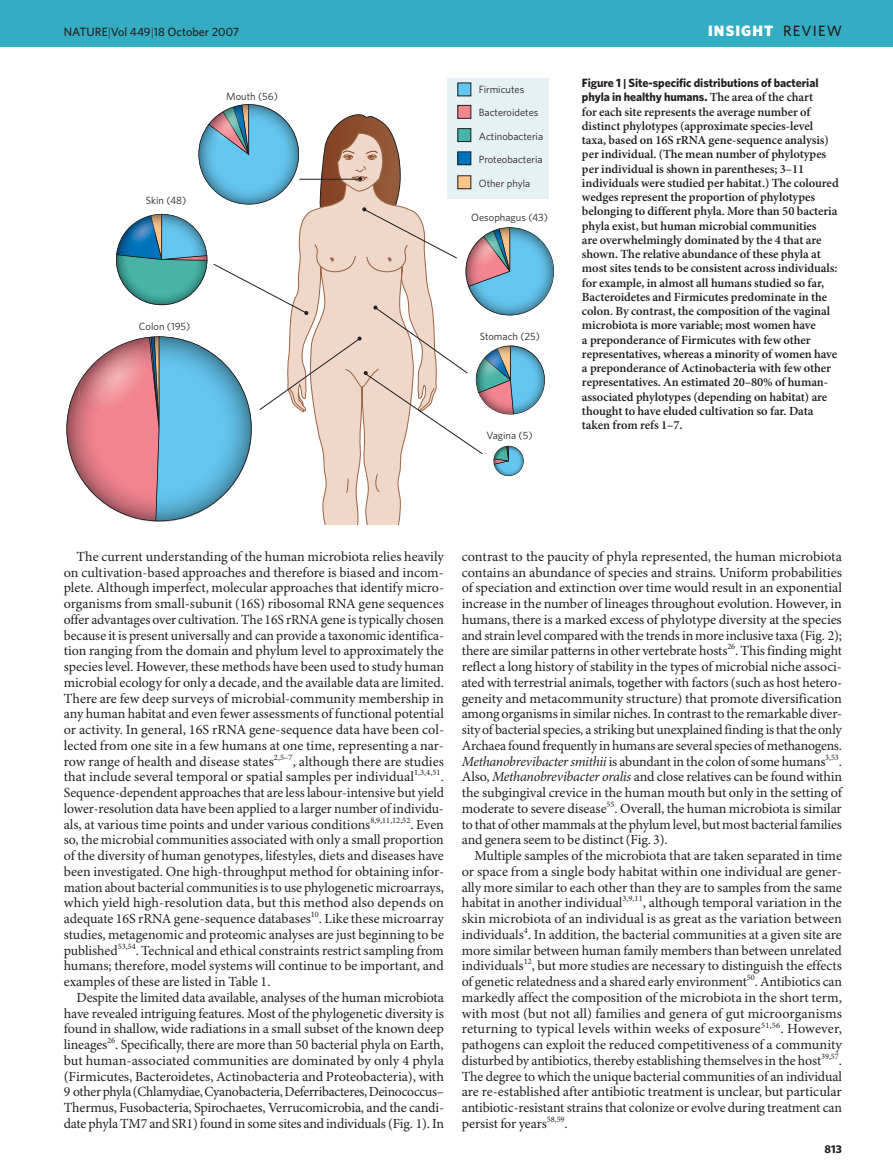
<style>
.page{position:relative;width:893px;height:1174px;background:#fff}
.page>*{position:absolute;margin:0;border:0;box-sizing:border-box;transform-origin:0 0}
.t1{font:900 15px "Whitney";letter-spacing:.075em;color:#fff}
.t2{font:13.95px/15.8px "Minion Pro";letter-spacing:-.01em;color:#231f20;text-align:justify}
.t3{font:600 12.45px/14.2px "Minion Pro";letter-spacing:-.005em;color:#231f20}
.t4{font:700 12px/14.2px "Whitney";letter-spacing:-.005em;color:#231f20}
.t5{font:500 12px "Whitney";color:#231f20}
.t6{font:700 11.25px "Whitney";color:#231f20}
.t7{font:10.5px/23px "Whitney";color:#231f20}
.s1{font-weight:300}
.s2{font-weight:500;color:#231f20}
.s3{font-size:11.25px}
.s4{font-family:"Minion Pro";font-weight:600;font-size:12.45px}
.s5{font-style:italic}
</style>
<div class="page">
<div style="left:448px;top:79px;width:101px;height:120px;background:#e5f2f5"></div>
<div style="left:458px;top:83px;width:13px;height:13px;background:#64c6f0"></div>
<svg style="left:66px;top:103px;width:488px;height:419px"></svg>
<hr style="left:299px;top:179px;width:62px;height:1px;background:#231f20">
<div style="left:0;top:0;width:893px;height:47px;background:#34acc2"></div>
<p class="t5" style="left:64px;top:27px;width:177px">NATURE<span class="s1">|</span>Vol 449<span class="s1">|</span>18 October 2007</p>
<p class="t1" style="left:708px;top:25px;width:135px">INSIGHT <span class="s2">REVIEW</span></p>
<p class="t7" style="left:146px;top:190px;width:42px">Skin (48)</p>
<p class="t7" style="left:226px;top:85px;width:53px">Mouth (56)</p>
<p class="t7" style="left:139px;top:316px;width:53px">Colon (195)</p>
<p class="t7" style="left:479px;top:79px;width:61px">Firmicutes<br>Bacteroidetes</p>
<p class="t7" style="left:479px;top:125px;width:66px">Actinobacteria<br>Proteobacteria</p>
<p class="t7" style="left:479px;top:172px;width:53px">Other phyla</p>
<p class="t7" style="left:471px;top:207px;width:78px">Oesophagus (43)</p>
<p class="t7" style="left:480px;top:325px;width:62px">Stomach (25)</p>
<p class="t7" style="left:486px;top:425px;width:48px">Vagina (5)</p>
<p class="t4" style="left:582px;top:77px;width:238px">Figure 1 <span class="s3">|</span> Site-specific distributions of bacterial phyla in healthy humans. <span class="s4">The area of the chart</span></p>
<p class="t3" style="left:582px;top:105px;width:258px">for each site represents the average number of distinct phylotypes (approximate species-level taxa, based on 16S rRNA gene-sequence analysis) per individual. (The mean number of phylotypes per individual is shown in parentheses; 3–11 individuals were studied per habitat.) The coloured wedges represent the proportion of phylotypes belonging to different phyla. More than 50 bacteria phyla exist, but human microbial communities<br>are overwhelmingly dominated by the 4 that are shown. The relative abundance of these phyla at most sites tends to be consistent across individuals: for example, in almost all humans studied so far, Bacteroidetes and Firmicutes predominate in the colon. By contrast, the composition of the vaginal microbiota is more variable; most women have<br>a preponderance of Firmicutes with few other representatives, whereas a minority of women have a preponderance of Actinobacteria with few other representatives. An estimated 20–80% of human&shy;associated phylotypes (depending on habitat) are thought to have eluded cultivation so far. Data taken from refs 1–7.</p>
<p class="t2" style="left:64px;top:549px;width:382px;text-indent:13px">The current understanding of the human microbiota relies heavily on cultivation-based approaches and therefore is biased and incom&shy;plete. Although imperfect, molecular approaches that identify micro&shy;organisms from small-subunit (16S) ribosomal RNA gene sequences offer advantages over cultivation. The 16S rRNA gene is typically chosen because it is present universally and can provide a taxonomic identifica&shy;tion ranging from the domain and phylum level to approximately the species level. However, these methods have been used to study human microbial ecology for only a decade, and the available data are limited.<br>There are few deep surveys of microbial-community membership in any human habitat and even fewer assessments of functional potential or activity. In general, 16S rRNA gene-sequence data have been col&shy;lected from one site in a few humans at one time, representing a nar&shy;row range of health and disease states<sup>2,5–7</sup>, although there are studies that include several temporal or spatial samples per individual<sup>1,3,4,51</sup>.<br>Sequence-dependent approaches that are less labour-intensive but yield lower-resolution data have been applied to a larger number of individu&shy;als, at various time points and under various conditions<sup>8,9,11,12,52</sup>. Even so, the microbial communities associated with only a small proportion of the diversity of human genotypes, lifestyles, diets and diseases have been investigated. One high-throughput method for obtaining infor&shy;mation about bacterial communities is to use phylogenetic microarrays, which yield high-resolution data, but this method also depends on adequate 16S rRNA gene-sequence databases<sup>10</sup>. Like these microarray studies, metagenomic and proteomic analyses are just beginning to be published<sup>53,54</sup>. Technical and ethical constraints restrict sampling from humans; therefore, model systems will continue to be important, and examples of these are listed in Table 1.</p>
<p class="t2" style="left:64px;top:990px;width:382px;text-indent:13px">Despite the limited data available, analyses of the human microbiota have revealed intriguing features. Most of the phylogenetic diversity is found in shallow, wide radiations in a small subset of the known deep lineages<sup>26</sup>. Specifically, there are more than 50 bacterial phyla on Earth, but human-associated communities are dominated by only 4 phyla (Firmicutes, Bacteroidetes, Actinobacteria and Proteobacteria), with 9 other phyla (Chlamydiae, Cyanobacteria, Deferribacteres, Deinococcus– Thermus, Fusobacteria, Spirochaetes, Verrucomicrobia, and the candi&shy;date phyla TM7 and SR1) found in some sites and individuals (Fig. 1). In</p>
<p class="t2" style="left:462px;top:549px;width:382px">contrast to the paucity of phyla represented, the human microbiota contains an abundance of species and strains. Uniform probabilities of speciation and extinction over time would result in an exponential increase in the number of lineages throughout evolution. However, in humans, there is a marked excess of phylotype diversity at the species and strain level compared with the trends in more inclusive taxa (Fig. 2); there are similar patterns in other vertebrate hosts<sup>26</sup>. This finding might reflect a long history of stability in the types of microbial niche associ&shy;ated with terrestrial animals, together with factors (such as host hetero&shy;geneity and metacommunity structure) that promote diversification among organisms in similar niches. In contrast to the remarkable diver&shy;sity of bacterial species, a striking but unexplained finding is that the only Archaea found frequently in humans are several species of methanogens.<br><span class="s5">Methanobrevibacter smithii</span> is abundant in the colon of some humans<sup>3,53</sup>.<br>Also, <span class="s5">Methanobrevibacter oralis</span> and close relatives can be found within the subgingival crevice in the human mouth but only in the setting of moderate to severe disease<sup>55</sup>. Overall, the human microbiota is similar to that of other mammals at the phylum level, but most bacterial families and genera seem to be distinct (Fig. 3).</p>
<p class="t2" style="left:462px;top:849px;width:382px;text-indent:13px">Multiple samples of the microbiota that are taken separated in time or space from a single body habitat within one individual are gener&shy;ally more similar to each other than they are to samples from the same habitat in another individual<sup>3,9,11</sup>, although temporal variation in the skin microbiota of an individual is as great as the variation between individuals<sup>4</sup>. In addition, the bacterial communities at a given site are more similar between human family members than between unrelated individuals<sup>12</sup>, but more studies are necessary to distinguish the effects of genetic relatedness and a shared early environment<sup>50</sup>. Antibiotics can markedly affect the composition of the microbiota in the short term, with most (but not all) families and genera of gut micro organisms returning to typical levels within weeks of exposure<sup>51,56</sup>. However, pathogens can exploit the reduced competitiveness of a community disturbed by antibiotics, thereby establishing themselves in the host<sup>39,57</sup>.<br>The degree to which the unique bacterial communities of an individual are re-established after antibiotic treatment is unclear, but particular antibiotic-resistant strains that colonize or evolve during treatment can persist for years<sup>58,59</sup>.</p>
<p class="t6" style="left:825px;top:1144px;width:19px">813</p>
</div>
